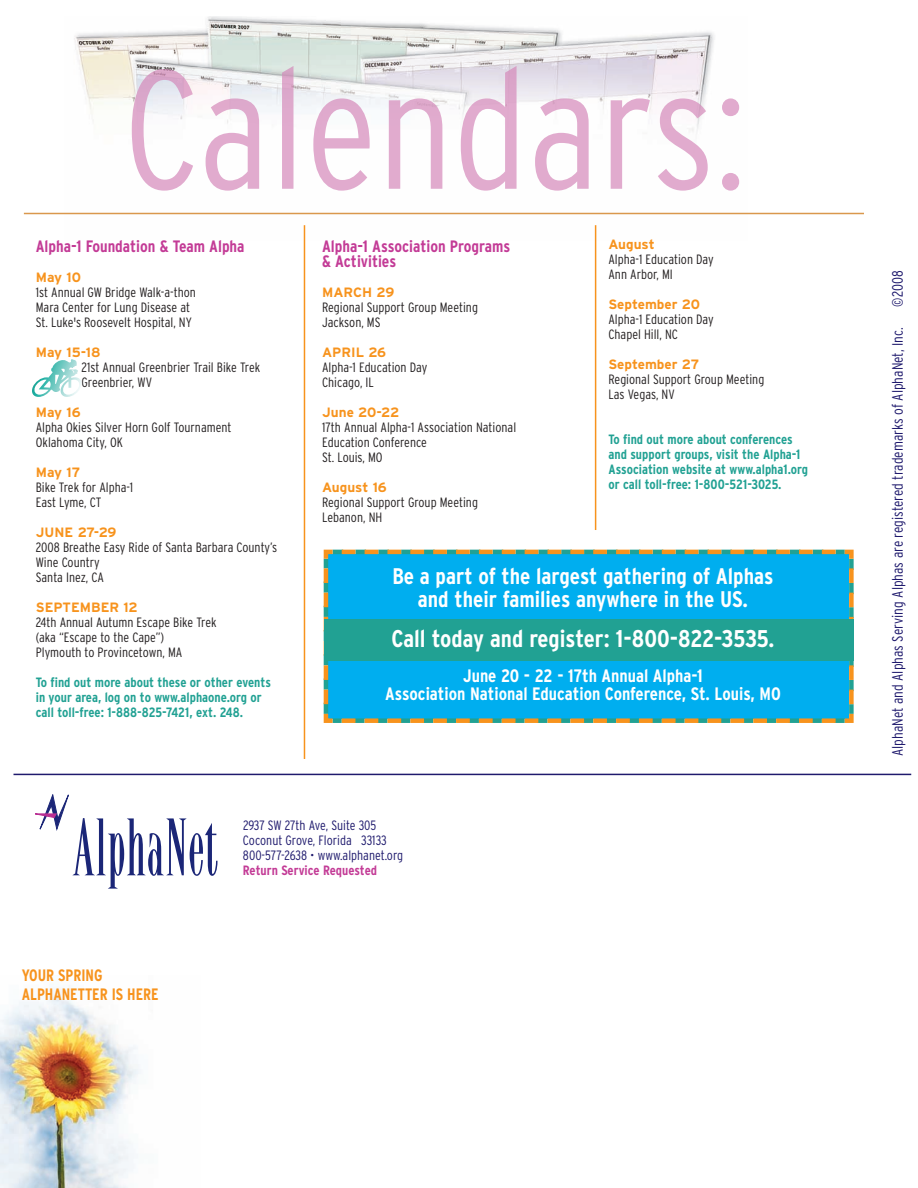
<style>
.page{position:relative;width:918px;height:1188px;background:#fff}
.page>*{position:absolute;margin:0;border:0;box-sizing:border-box;transform-origin:0 0}
.t1{font:700 condensed 24.15px "Interstate";color:#fff}
.t2{font:700 condensed 22.5px/22.5px "Interstate";color:#fff;text-align:center}
.t3{font:700 condensed 18px/17.7px "Interstate";color:#fff;text-align:center}
.t4{font:700 condensed 16.5px/15px "Interstate";color:#c33b96}
.t5{font:700 condensed 16.5px/19.5px "Interstate";color:#f7931d;scale:.95 1}
.t6{font:300 condensed 15px "Interstate";color:#1f1a6d}
.t7{font:300 condensed 13.5px/15px "Interstate";color:#231f20}
.t8{font:700 condensed 13.5px/15px "Interstate";color:#21a193}
.t9{font:700 13.5px "Interstate";color:#f7931d}
.t10{font:300 condensed 13.5px/15px "Interstate";color:#1f1a6d}
.t11{font:700 condensed 13.5px "Interstate";color:#c33b96}
</style>
<div class="page">
<svg style="left:323px;top:549px;width:531px;height:174px;background:#0face0"></svg>
<div style="left:324px;top:619px;width:530px;height:41px;background:#21a193"></div>
<img style="left:0;top:989px;width:141px;height:199px">
<img style="left:64px;top:16px;width:683px;height:224px">
<img style="left:132px;top:66px;width:607px;height:125px">
<hr style="left:24px;top:213px;width:840px;height:1px;background:#da984d">
<svg style="left:35px;top:794px;width:183px;height:95px"></svg>
<hr style="left:14px;top:774px;width:897px;height:1px;background:#1f1a6d">
<hr style="left:304px;top:225px;width:1px;height:534px;background:#f7931d">
<hr style="left:595px;top:225px;width:1px;height:305px;background:#f7931d">
<svg style="left:32px;top:359px;width:49px;height:38px"></svg>
<p class="t4" style="left:36px;top:238px;width:210px">Alpha-1 Foundation &amp; Team Alpha</p>
<p class="t9" style="left:36px;top:269px;width:47px">May 10</p>
<p class="t7" style="left:36px;top:285px;width:162px">1st Annual GW Bridge Walk-a-thon<br>Mara Center for Lung Disease at<br>St. Luke's Roosevelt Hospital, NY</p>
<p class="t9" style="left:36px;top:344px;width:66px">May 15-18</p>
<p class="t7" style="left:82px;top:360px;width:180px">21st Annual Greenbrier Trail Bike Trek<br>Greenbrier, WV</p>
<p class="t9" style="left:36px;top:404px;width:46px">May 16</p>
<p class="t7" style="left:36px;top:420px;width:197px">Alpha Okies Silver Horn Golf Tournament<br>Oklahoma City, OK</p>
<p class="t9" style="left:36px;top:464px;width:46px">May 17</p>
<p class="t7" style="left:36px;top:480px;width:99px">Bike Trek for Alpha-1<br>East Lyme, CT</p>
<p class="t9" style="left:36px;top:524px;width:82px">JUNE 27-29</p>
<p class="t7" style="left:36px;top:540px;width:243px">2008 Breathe Easy Ride of Santa Barbara County’s<br>Wine Country<br>Santa Inez, CA</p>
<p class="t9" style="left:36px;top:599px;width:104px">SEPTEMBER 12</p>
<p class="t7" style="left:36px;top:615px;width:182px">24th Annual Autumn Escape Bike Trek (aka “Escape to the Cape”)<br>Plymouth to Provincetown, MA</p>
<p class="t8" style="left:36px;top:675px;width:237px">To find out more about these or other events in your area, log on to www.alphaone.org or call toll-free: 1-888-825-7421, ext. 248.</p>
<p class="t4" style="left:322px;top:238px;width:190px">Alpha-1 Association Programs &amp; Activities</p>
<p class="t9" style="left:322px;top:284px;width:74px">MARCH 29</p>
<p class="t7" style="left:322px;top:300px;width:157px">Regional Support Group Meeting<br>Jackson, MS</p>
<p class="t9" style="left:322px;top:344px;width:65px">APRIL 26</p>
<p class="t7" style="left:322px;top:360px;width:107px">Alpha-1 Education Day<br>Chicago, IL</p>
<p class="t9" style="left:322px;top:404px;width:79px">June 20-22</p>
<p class="t7" style="left:322px;top:420px;width:196px">17th Annual Alpha-1 Association National<br>Education Conference<br>St. Louis, MO</p>
<p class="t9" style="left:322px;top:479px;width:66px">August 16</p>
<p class="t7" style="left:322px;top:495px;width:157px">Regional Support Group Meeting<br>Lebanon, NH</p>
<p class="t9" style="left:608px;top:237px;width:48px">August</p>
<p class="t7" style="left:608px;top:252px;width:107px">Alpha-1 Education Day<br>Ann Arbor, MI</p>
<p class="t9" style="left:608px;top:297px;width:93px">September 20</p>
<p class="t7" style="left:608px;top:312px;width:107px">Alpha-1 Education Day<br>Chapel Hill, NC</p>
<p class="t9" style="left:608px;top:357px;width:92px">September 27</p>
<p class="t7" style="left:608px;top:372px;width:157px">Regional Support Group Meeting<br>Las Vegas, NV</p>
<p class="t8" style="left:608px;top:432px;width:201px">To find out more about conferences and support groups, visit the Alpha-1<br>Association website at www.alpha1.org or call toll-free: 1-800-521-3025.</p>
<h2 class="t2" style="left:392px;top:565px;width:383px">Be a part of the largest gathering of Alphas and their families anywhere in the US.</h2>
<h1 class="t1" style="left:392px;top:624px;width:384px">Call today and register: 1-800-822-3535.</h1>
<h3 class="t3" style="left:385px;top:667px;width:397px">June 20 - 22 - 17th Annual Alpha-1<br>Association National Education Conference, St. Louis, MO</h3>
<p class="t5" style="left:22px;top:965px;width:146px">YOUR SPRING<br>ALPHANETTER IS HERE</p>
<p class="t10" style="left:243px;top:818px;width:162px">2937 SW 27th Ave, Suite 305<br>Coconut Grove, Florida 33133<br>800-577-2638 • www.alphanet.org</p>
<p class="t11" style="left:243px;top:863px;width:136px">Return Service Requested</p>
<p class="t6" style="left:889px;top:307px;width:38px;rotate:-90deg">©2008</p>
<p class="t6" style="left:889px;top:756px;width:430px;rotate:-90deg">AlphaNet and Alphas Serving Alphas are registered trademarks of AlphaNet, Inc.</p>
</div>
